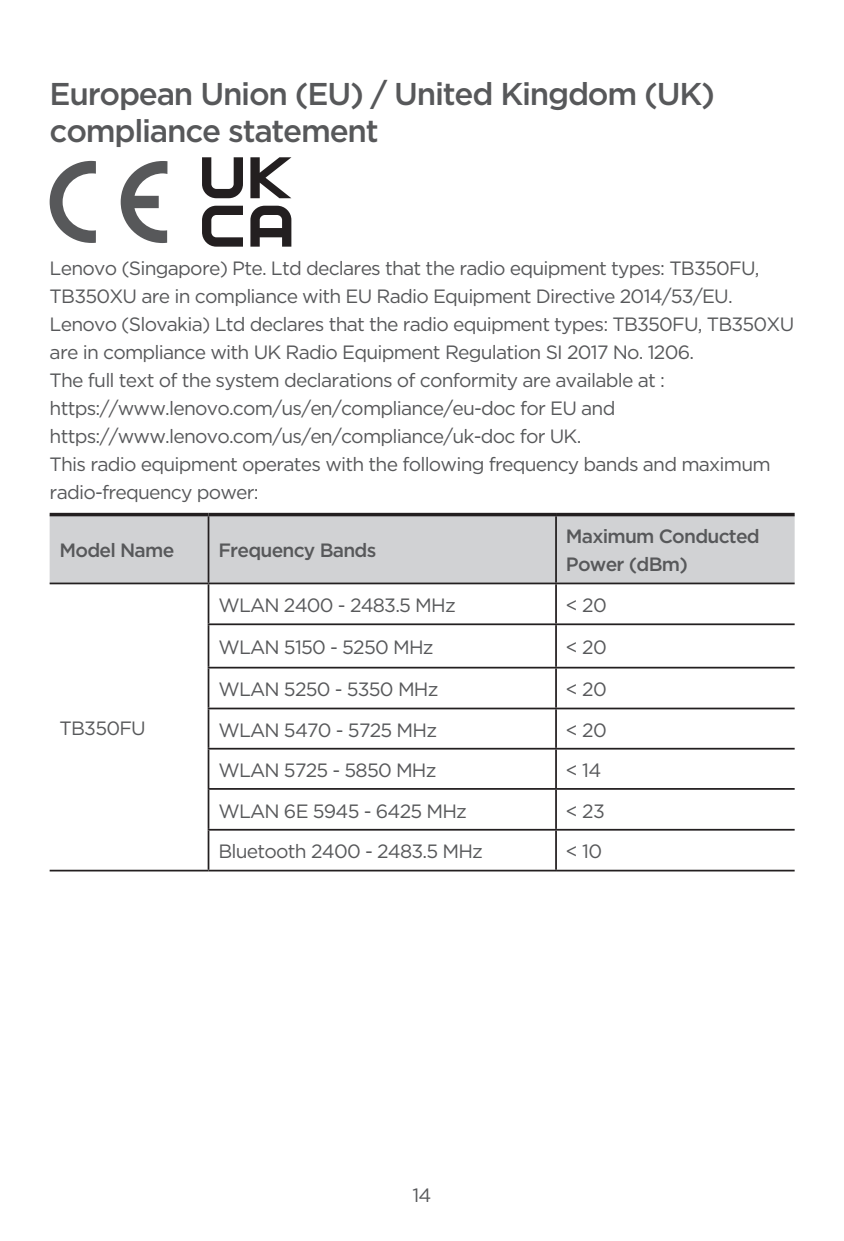
<style>
.page{position:relative;width:844px;height:1241px;background:#fff}
.page>*{position:absolute;margin:0;border:0;box-sizing:border-box;transform-origin:0 0}
.一级标题{font:500 31.5px/37.8px "Gotham";letter-spacing:-.04em;color:#57585a}
.正文{font:19.25px/28px "Gotham";letter-spacing:-.04em;color:#57585a}
.正文-2{font:500 19.25px/28px "Gotham";letter-spacing:-.04em;color:#57585a}
</style>
<div class="page">
<svg style="left:121px;top:161px;width:46px;height:82px"></svg>
<svg style="left:50px;top:161px;width:46px;height:82px"></svg>
<svg style="left:202px;top:157px;width:41px;height:41px"></svg>
<svg style="left:250px;top:157px;width:41px;height:41px"></svg>
<svg style="left:202px;top:206px;width:41px;height:40px"></svg>
<svg style="left:250px;top:206px;width:41px;height:40px"></svg>
<div style="left:50px;top:516px;width:744px;height:66px;background:#d1d2d4"></div>
<svg style="left:50px;top:512px;width:158px;height:4px"></svg>
<svg style="left:208px;top:512px;width:348px;height:4px"></svg>
<svg style="left:556px;top:512px;width:238px;height:4px"></svg>
<hr style="left:207px;top:516px;width:2px;height:66px;background:#231f20">
<hr style="left:555px;top:516px;width:1px;height:66px;background:#231f20">
<hr style="left:50px;top:582px;width:158px;height:2px;background:#231f20">
<hr style="left:208px;top:582px;width:348px;height:2px;background:#231f20">
<hr style="left:207px;top:584px;width:2px;height:39px;background:#231f20">
<hr style="left:556px;top:582px;width:238px;height:2px;background:#231f20">
<hr style="left:555px;top:584px;width:1px;height:39px;background:#231f20">
<hr style="left:207px;top:623px;width:349px;height:2px;background:#231f20">
<hr style="left:207px;top:625px;width:2px;height:41px;background:#231f20">
<hr style="left:556px;top:623px;width:238px;height:2px;background:#231f20">
<hr style="left:555px;top:625px;width:1px;height:41px;background:#231f20">
<hr style="left:207px;top:666px;width:349px;height:2px;background:#231f20">
<hr style="left:207px;top:668px;width:2px;height:39px;background:#231f20">
<hr style="left:556px;top:666px;width:238px;height:2px;background:#231f20">
<hr style="left:555px;top:668px;width:1px;height:39px;background:#231f20">
<hr style="left:207px;top:707px;width:349px;height:2px;background:#231f20">
<hr style="left:207px;top:709px;width:2px;height:38px;background:#231f20">
<hr style="left:556px;top:707px;width:238px;height:2px;background:#231f20">
<hr style="left:555px;top:709px;width:1px;height:38px;background:#231f20">
<hr style="left:207px;top:747px;width:349px;height:2px;background:#231f20">
<hr style="left:207px;top:749px;width:2px;height:38px;background:#231f20">
<hr style="left:556px;top:747px;width:238px;height:2px;background:#231f20">
<hr style="left:555px;top:749px;width:1px;height:38px;background:#231f20">
<hr style="left:207px;top:787px;width:349px;height:2px;background:#231f20">
<hr style="left:207px;top:789px;width:2px;height:39px;background:#231f20">
<hr style="left:556px;top:787px;width:238px;height:2px;background:#231f20">
<hr style="left:555px;top:789px;width:1px;height:39px;background:#231f20">
<hr style="left:207px;top:828px;width:349px;height:2px;background:#231f20">
<hr style="left:207px;top:830px;width:2px;height:39px;background:#231f20">
<hr style="left:556px;top:828px;width:238px;height:2px;background:#231f20">
<hr style="left:555px;top:830px;width:1px;height:39px;background:#231f20">
<hr style="left:208px;top:869px;width:348px;height:2px;background:#231f20">
<hr style="left:556px;top:869px;width:238px;height:2px;background:#231f20">
<hr style="left:50px;top:869px;width:158px;height:2px;background:#231f20">
<p class="一级标题" style="left:50px;top:74px;width:666px">European Union (EU) / United Kingdom (UK) compliance statement</p>
<p class="正文" style="left:50px;top:253px;width:711px">Lenovo (Singapore) Pte. Ltd declares that the radio equipment types: TB350FU,<br>TB350XU are in compliance with EU Radio Equipment Directive 2014/53/EU.</p>
<p class="正文" style="left:50px;top:309px;width:746px">Lenovo (Slovakia) Ltd declares that the radio equipment types: TB350FU, TB350XU are in compliance with UK Radio Equipment Regulation SI 2017 No. 1206.</p>
<p class="正文" style="left:50px;top:365px;width:616px">The full text of the system declarations of conformity are available at : https://www.lenovo.com/us/en/compliance/eu-doc for EU and https://www.lenovo.com/us/en/compliance/uk-doc for UK.</p>
<p class="正文" style="left:50px;top:449px;width:722px">This radio equipment operates with the following frequency bands and maximum radio-frequency power:</p>
<p class="正文-2" style="left:60px;top:536px;width:116px">Model Name</p>
<p class="正文-2" style="left:218px;top:536px;width:159px">Frequency Bands</p>
<p class="正文-2" style="left:566px;top:522px;width:195px">Maximum Conducted<br>Power (dBm)</p>
<p class="正文" style="left:60px;top:714px;width:88px">TB350FU</p>
<p class="正文" style="left:218px;top:590px;width:239px">WLAN 2400 - 2483.5 MHz</p>
<p class="正文" style="left:566px;top:590px;width:42px">&lt; 20</p>
<p class="正文" style="left:218px;top:633px;width:217px">WLAN 5150 - 5250 MHz</p>
<p class="正文" style="left:566px;top:633px;width:42px">&lt; 20</p>
<p class="正文" style="left:218px;top:675px;width:221px">WLAN 5250 - 5350 MHz</p>
<p class="正文" style="left:566px;top:675px;width:42px">&lt; 20</p>
<p class="正文" style="left:218px;top:715px;width:220px">WLAN 5470 - 5725 MHz</p>
<p class="正文" style="left:566px;top:715px;width:42px">&lt; 20</p>
<p class="正文" style="left:218px;top:755px;width:219px">WLAN 5725 - 5850 MHz</p>
<p class="正文" style="left:566px;top:755px;width:37px">&lt; 14</p>
<p class="正文" style="left:218px;top:796px;width:250px">WLAN 6E 5945 - 6425 MHz</p>
<p class="正文" style="left:566px;top:796px;width:40px">&lt; 23</p>
<p class="正文" style="left:218px;top:837px;width:266px">Bluetooth 2400 - 2483.5 MHz</p>
<p class="正文" style="left:566px;top:837px;width:38px">&lt; 10</p>
<p class="正文" style="left:412px;top:1180px;width:21px">14</p>
</div>
